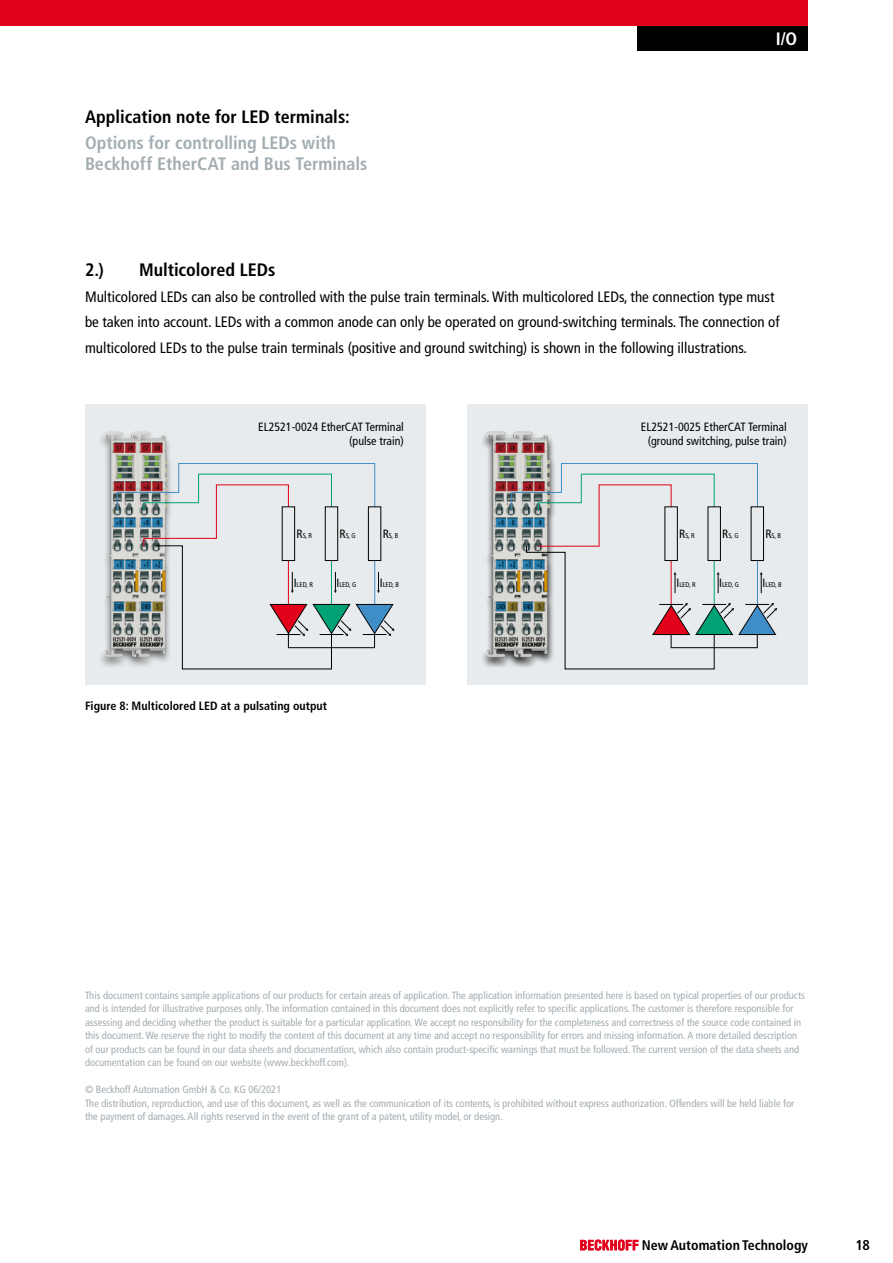
<style>
.page{position:relative;width:893px;height:1263px;background:#fff}
.page>*{position:absolute;margin:0;border:0;box-sizing:border-box;transform-origin:0 0}
.t1{font:700 condensed 18px/21.6px "Frutiger LT Pro";color:#a3adb2}
.t2{font:700 condensed 18px "Frutiger LT Pro";color:#000}
.t3{font:700 condensed 18px "Frutiger LT Pro";color:#fff}
.t4{font:condensed 15px/25.5px "Frutiger LT Pro";color:#000}
.t5{font:700 condensed 14.25px "Frutiger LT Pro";color:#000}
.t6{font:700 condensed 13.95px "Frutiger LT Pro";letter-spacing:.005em;color:#000}
.t7{font:condensed 12px/14.4px "Frutiger LT Pro";color:#000;text-align:right}
.t8{font:700 condensed 12px "Frutiger LT Pro";color:#000}
.t9{font:condensed 10.5px/13.5px "Frutiger LT Pro";color:#a3adb2}
.t10{font:condensed 6.9px "Frutiger LT Pro";color:#000}
.s1{font-size:12px}
</style>
<div class="page">
<div style="left:638px;top:26px;width:170px;height:25px;background:#000"></div>
<div style="left:85px;top:404px;width:340px;height:281px;background:#e8ebed"></div>
<div style="left:98px;top:430px;width:76px;height:238px;background:#000;opacity:.65"></div>
<img style="left:102px;top:430px;width:72px;height:229px">
<svg style="left:117px;top:463px;width:277px;height:207px"></svg>
<div style="left:325px;top:506px;width:13px;height:55px;background:#e8ebed;border:1px solid #000"></div>
<div style="left:368px;top:506px;width:13px;height:55px;background:#e8ebed;border:1px solid #000"></div>
<div style="left:468px;top:404px;width:340px;height:281px;background:#e8ebed"></div>
<div style="left:481px;top:430px;width:75px;height:238px;background:#000;opacity:.65"></div>
<svg style="left:511px;top:463px;width:266px;height:207px"></svg>
<div style="left:664px;top:506px;width:14px;height:55px;background:#e8ebed;border:1px solid #000"></div>
<div style="left:0;top:0;width:808px;height:26px;background:#e2001a"></div>
<svg style="left:580px;top:1239px;width:58px;height:11px"></svg>
<h1 class="t2" style="left:85px;top:106px;width:266px">Application note for LED terminals:</h1>
<h1 class="t1" style="left:85px;top:132px;width:284px">Options for controlling LEDs with<br>Beckhoff EtherCAT and Bus Terminals</h1>
<h1 class="t3" style="left:776px;top:28px;width:23px">I/O</h1>
<h1 class="t2" style="left:85px;top:259px;width:20px">2.)</h1>
<h1 class="t2" style="left:139px;top:259px;width:138px">Multicolored LEDs</h1>
<p class="t4" style="left:85px;top:284px;width:696px">Multicolored LEDs can also be controlled with the pulse train terminals. With multicolored LEDs, the connection type must be taken into account. LEDs with a common anode can only be operated on ground-switching terminals. The connection of multicolored LEDs to the pulse train terminals (positive and ground switching) is shown in the following illustrations.</p>
<p class="t7" style="left:258px;top:420px;width:147px">EL2521-0024 EtherCAT Terminal (pulse train)</p>
<p class="t7" style="left:641px;top:420px;width:147px;text-align:center">EL2521-0025 EtherCAT Terminal (ground switching, pulse train)</p>
<p class="t10" style="left:297px;top:532px;width:17px"><span class="s1">R</span>S, R</p>
<p class="t10" style="left:340px;top:532px;width:18px"><span class="s1">R</span>S, G</p>
<p class="t10" style="left:383px;top:532px;width:17px"><span class="s1">R</span>S, B</p>
<p class="t10" style="left:294px;top:581px;width:21px"><span class="s1">I</span>LED, R</p>
<p class="t10" style="left:336px;top:581px;width:21px"><span class="s1">I</span>LED, G</p>
<p class="t10" style="left:380px;top:581px;width:21px"><span class="s1">I</span>LED, B</p>
<p class="t8" style="left:85px;top:699px;width:243px">Figure 8: Multicolored LED at a pulsating output</p>
<p class="t10" style="left:679px;top:532px;width:17px"><span class="s1">R</span>S, R</p>
<p class="t10" style="left:722px;top:532px;width:18px"><span class="s1">R</span>S, G</p>
<p class="t10" style="left:765px;top:532px;width:17px"><span class="s1">R</span>S, B</p>
<p class="t10" style="left:676px;top:581px;width:21px"><span class="s1">I</span>LED, R</p>
<p class="t10" style="left:719px;top:581px;width:21px"><span class="s1">I</span>LED, G</p>
<p class="t10" style="left:763px;top:581px;width:21px"><span class="s1">I</span>LED, B</p>
<p class="t9" style="left:85px;top:988px;width:721px">This document contains sample applications of our products for certain areas of application. The application information presented here is based on typical properties of our products and is intended for illustrative purposes only. The information contained in this document does not explicitly refer to specific applications. The customer is therefore responsible for assessing and deciding whether the product is suitable for a particular application. We accept no responsibility for the completeness and correctness of the source code contained in this document. We reserve the right to modify the content of this document at any time and accept no responsibility for errors and missing information. A more detailed description of our products can be found in our data sheets and documentation, which also contain product-specific warnings that must be followed. The current version of the data sheets and documentation can be found on our website (www.beckhoff.com).</p>
<p class="t9" style="left:85px;top:1083px;width:711px">© Beckhoff Automation GmbH &amp; Co. KG 06/2021<br>The distribution, reproduction, and use of this document, as well as the communication of its contents, is prohibited without express authorization. Offenders will be held liable for the payment of damages. All rights reserved in the event of the grant of a patent, utility model, or design.</p>
<h3 class="t6" style="left:642px;top:1237px;width:168px">New Automation Technology</h3>
<h3 class="t5" style="left:855px;top:1237px;width:16px">18</h3>
</div>
